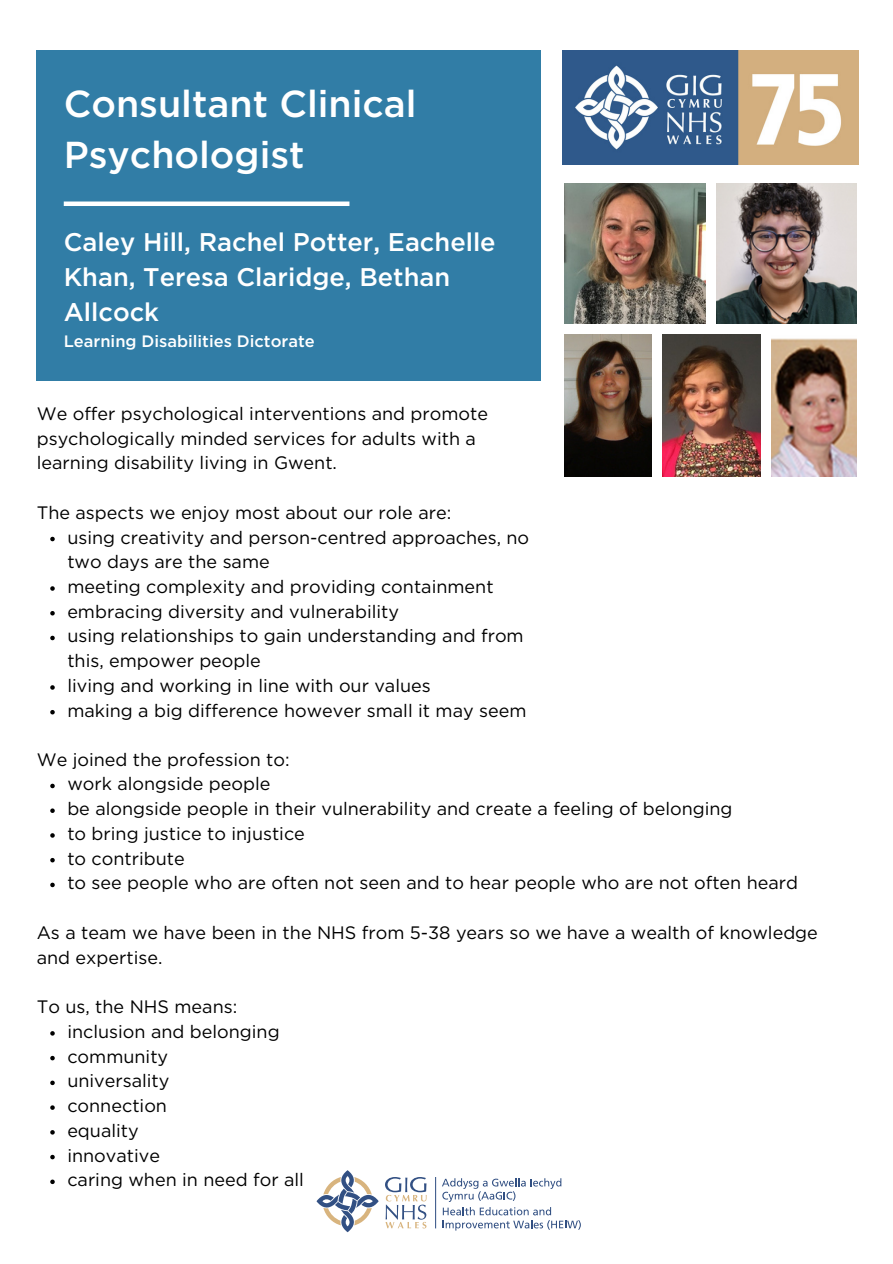
<style>
.page{position:relative;width:893px;height:1264px;background:#fff}
.page>*{position:absolute;margin:0;border:0;box-sizing:border-box;transform-origin:0 0}
.t1{font:500 37.5px/51.8px "Gotham";color:#fff}
.t2{font:500 25.5px "Gotham";color:#fff}
.t3{font:18px/24.8px "Gotham";color:#000}
.t4{font:500 16.5px "Gotham";color:#fff}
</style>
<div class="page">
<img style="left:662px;top:335px;width:98px;height:141px">
<img style="left:716px;top:183px;width:140px;height:140px">
<img style="left:564px;top:335px;width:87px;height:141px">
<img style="left:771px;top:338px;width:85px;height:138px">
<img style="left:564px;top:183px;width:141px;height:140px">
<hr style="left:435px;top:1176px;width:1px;height:52px;background:#325083">
<svg style="left:316px;top:1170px;width:62px;height:62px"></svg>
<svg style="left:385px;top:1177px;width:41px;height:51px"></svg>
<svg style="left:442px;top:1178px;width:139px;height:52px"></svg>
<img style="left:563px;top:50px;width:295px;height:114px">
<div style="left:37px;top:50px;width:504px;height:331px;background:#317da6"></div>
<div style="left:64px;top:201px;width:285px;height:5px;background:#fff"></div>
<svg style="left:50px;top:783px;width:5px;height:5px"></svg>
<svg style="left:50px;top:808px;width:5px;height:5px"></svg>
<svg style="left:50px;top:833px;width:5px;height:4px"></svg>
<svg style="left:50px;top:858px;width:5px;height:4px"></svg>
<svg style="left:50px;top:882px;width:5px;height:5px"></svg>
<svg style="left:50px;top:1031px;width:5px;height:4px"></svg>
<svg style="left:50px;top:1055px;width:5px;height:5px"></svg>
<svg style="left:50px;top:1080px;width:5px;height:5px"></svg>
<svg style="left:50px;top:1105px;width:5px;height:4px"></svg>
<svg style="left:50px;top:1130px;width:5px;height:4px"></svg>
<svg style="left:50px;top:1154px;width:5px;height:5px"></svg>
<svg style="left:50px;top:1179px;width:5px;height:5px"></svg>
<svg style="left:50px;top:537px;width:5px;height:4px"></svg>
<svg style="left:50px;top:586px;width:5px;height:4px"></svg>
<svg style="left:50px;top:611px;width:5px;height:4px"></svg>
<svg style="left:50px;top:635px;width:5px;height:5px"></svg>
<svg style="left:50px;top:685px;width:5px;height:4px"></svg>
<svg style="left:50px;top:710px;width:5px;height:4px"></svg>
<p class="t1" style="left:64px;top:79px;width:354px">Consultant Clinical<br>Psychologist</p>
<p class="t2" style="left:64px;top:231px;width:433px">Caley Hill, Rachel Potter, Eachelle</p>
<p class="t2" style="left:64px;top:265px;width:388px">Khan, Teresa Claridge, Bethan</p>
<p class="t2" style="left:64px;top:300px;width:97px">Allcock</p>
<p class="t4" style="left:64px;top:333px;width:252px">Learning Disabilities Dictorate</p>
<p class="t3" style="left:37px;top:402px;width:453px">We offer psychological interventions and promote psychologically minded services for adults with a learning disability living in Gwent.</p>
<p class="t3" style="left:37px;top:501px;width:416px">The aspects we enjoy most about our role are:</p>
<p class="t3" style="left:67px;top:525px;width:463px">using creativity and person-centred approaches, no two days are the same</p>
<p class="t3" style="left:67px;top:575px;width:428px">meeting complexity and providing containment</p>
<p class="t3" style="left:67px;top:600px;width:333px">embracing diversity and vulnerability</p>
<p class="t3" style="left:67px;top:624px;width:458px">using relationships to gain understanding and from this, empower people</p>
<p class="t3" style="left:67px;top:674px;width:365px">living and working in line with our values</p>
<p class="t3" style="left:67px;top:699px;width:460px">making a big difference however small it may seem</p>
<p class="t3" style="left:37px;top:748px;width:254px">We joined the profession to:</p>
<p class="t3" style="left:67px;top:772px;width:204px">work alongside people</p>
<p class="t3" style="left:67px;top:797px;width:666px">be alongside people in their vulnerability and create a feeling of belonging</p>
<p class="t3" style="left:67px;top:822px;width:239px">to bring justice to injustice</p>
<p class="t3" style="left:67px;top:846px;width:119px">to contribute</p>
<p class="t3" style="left:67px;top:871px;width:732px">to see people who are often not seen and to hear people who are not often heard</p>
<p class="t3" style="left:37px;top:921px;width:782px">As a team we have been in the NHS from 5-38 years so we have a wealth of knowledge and expertise.</p>
<p class="t3" style="left:37px;top:995px;width:202px">To us, the NHS means:</p>
<p class="t3" style="left:67px;top:1020px;width:214px">inclusion and belonging</p>
<p class="t3" style="left:67px;top:1044px;width:102px">community</p>
<p class="t3" style="left:67px;top:1069px;width:104px">universality</p>
<p class="t3" style="left:67px;top:1094px;width:101px">connection</p>
<p class="t3" style="left:67px;top:1119px;width:73px">equality</p>
<p class="t3" style="left:67px;top:1143px;width:94px">innovative</p>
<p class="t3" style="left:67px;top:1168px;width:238px">caring when in need for all</p>
</div>
